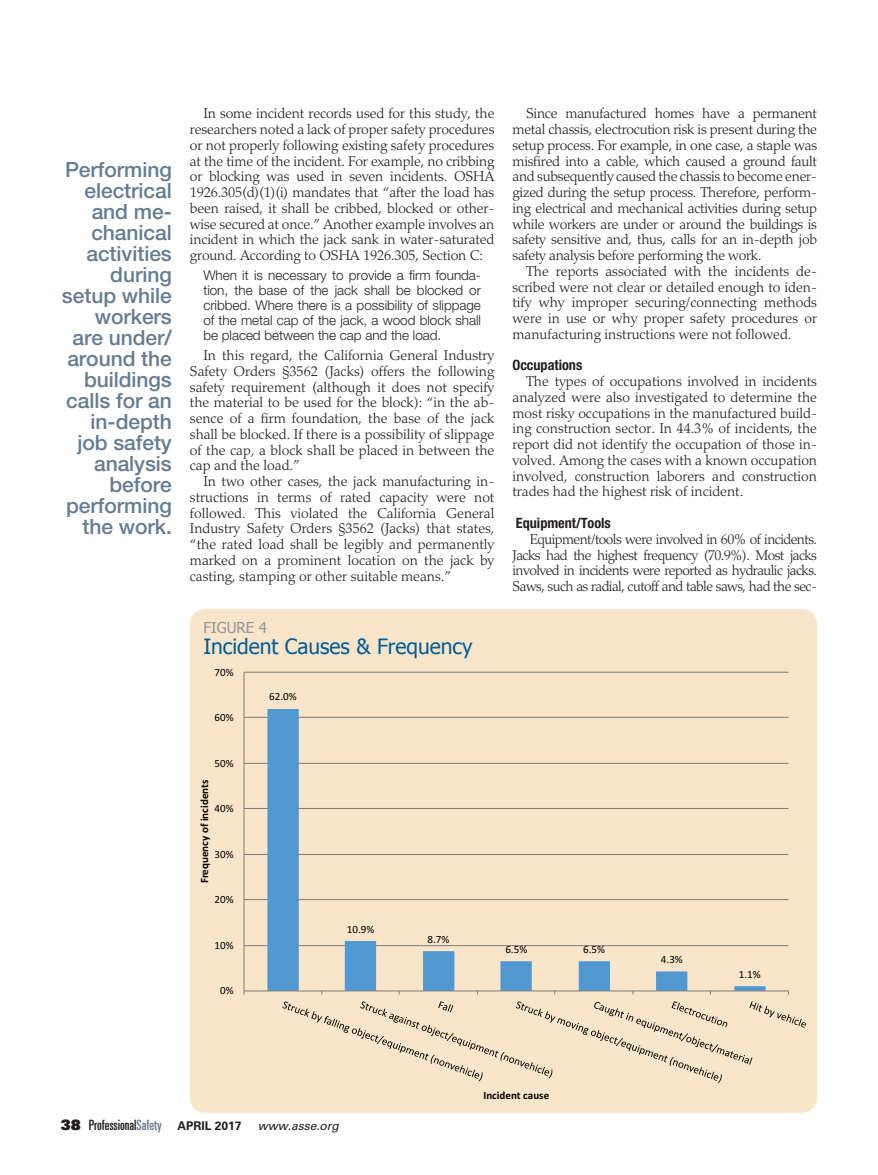
<style>
.page{position:relative;width:878px;height:1175px;background:#fff}
.page>*{position:absolute;margin:0;border:0;box-sizing:border-box;transform-origin:0 0}
.t1{font:500 21px/21px "Helvetica Neue LT Std";letter-spacing:-.005em;color:#657c91;text-align:right}
.t2{font:21px "Tahoma";color:#005c99}
.t3{font:15px "Tahoma";color:#939498}
.t4{font:300 14.25px/15.8px "Palatino LT Std";color:#231f20;text-align:justify}
.t5{font:ultra-condensed 14.25px "Univers LT Std";color:#231f20}
.t6{font:700 condensed 14.25px "Helvetica Neue LT Std";color:#231f20}
.t7{font:300 13.5px/15px "Helvetica Neue LT Std";color:#231f20;text-align:justify}
.t8{font:11.1px "Calibri";color:#000}
.t9{font:700 11.1px "Calibri";color:#000}
.s1{font-family:"Univers LT Std X Black";font-stretch:normal}
.s2{color:#657c91}
.s3{font-weight:700;font-stretch:normal;font-size:12px}
.s4{font-style:italic;font-stretch:normal;font-size:12px}
</style>
<div class="page">
<div style="left:190px;top:609px;width:627px;height:503px;background:#f9e6ca;border-radius:15px"></div>
<hr style="left:244px;top:945px;width:544px;height:1px;background:#7a7a7a">
<hr style="left:244px;top:899px;width:544px;height:1px;background:#7a7a7a">
<hr style="left:244px;top:854px;width:544px;height:1px;background:#7a7a7a">
<hr style="left:244px;top:808px;width:544px;height:1px;background:#7a7a7a">
<hr style="left:244px;top:763px;width:544px;height:1px;background:#7a7a7a">
<hr style="left:244px;top:717px;width:544px;height:1px;background:#7a7a7a">
<hr style="left:244px;top:671px;width:544px;height:1px;background:#7a7a7a">
<svg style="left:267px;top:709px;width:498px;height:281px"></svg>
<hr style="left:243px;top:672px;width:1px;height:319px;background:#7a7a7a">
<hr style="left:244px;top:990px;width:544px;height:1px;background:#7a7a7a">
<svg style="left:282px;top:1001px;width:523px;height:82px"></svg>
<h1 class="t1" style="left:62px;top:159px;width:111px">Performing electrical and me&shy;chanical activities during setup while workers are under/ around the buildings calls for an in-depth job safety analysis before performing the work.</h1>
<p class="t4" style="left:190px;top:106px;width:306px;text-indent:13px">In some incident records used for this study, the researchers noted a lack of proper safety procedures or not properly following existing safety procedures at the time of the incident. For example, no cribbing or blocking was used in seven incidents. OSHA 1926.305(d)(1)(i) mandates that “after the load has been raised, it shall be cribbed, blocked or other&shy;wise secured at once.” Another example involves an incident in which the jack sank in water-saturated ground. According to OSHA 1926.305, Section C:</p>
<p class="t7" style="left:203px;top:267px;width:279px">When it is necessary to provide a firm founda&shy;tion, the base of the jack shall be blocked or cribbed. Where there is a possibility of slippage of the metal cap of the jack, a wood block shall be placed between the cap and the load.</p>
<p class="t4" style="left:190px;top:347px;width:306px;text-indent:13px">In this regard, the California General Industry Safety Orders §3562 (Jacks) offers the following safety requirement (although it does not specify the material to be used for the block): “in the ab&shy;sence of a firm foundation, the base of the jack shall be blocked. If there is a possibility of slippage of the cap, a block shall be placed in between the cap and the load.”</p>
<p class="t4" style="left:190px;top:473px;width:306px;text-indent:13px">In two other cases, the jack manufacturing in&shy;structions in terms of rated capacity were not followed. This violated the California General Industry Safety Orders §3562 (Jacks) that states, “the rated load shall be legibly and permanently marked on a prominent location on the jack by casting, stamping or other suitable means.”</p>
<p class="t3" style="left:203px;top:617px;width:65px">Figure 4</p>
<h1 class="t2" style="left:203px;top:632px;width:271px">Incident Causes &amp; Frequency</h1>
<p class="t8" style="left:269px;top:689px;width:29px">62.0%</p>
<p class="t8" style="left:215px;top:664px;width:21px">70%</p>
<p class="t8" style="left:215px;top:709px;width:21px">60%</p>
<p class="t4" style="left:512px;top:106px;width:306px;text-indent:13px">Since manufactured homes have a permanent metal chassis, electrocution risk is present during the setup process. For example, in one case, a staple was misfired into a cable, which caused a ground fault and subsequently caused the chassis to become ener&shy;gized during the setup process. Therefore, perform&shy;ing electrical and mechanical activities during setup while workers are under or around the buildings is safety sensitive and, thus, calls for an in-depth job safety analysis before performing the work.</p>
<p class="t4" style="left:512px;top:263px;width:306px;text-indent:13px">The reports associated with the incidents de&shy;scribed were not clear or detailed enough to iden&shy;tify why improper securing/connecting methods were in use or why proper safety procedures or manufacturing instructions were not followed.</p>
<p class="t6" style="left:512px;top:357px;width:71px">Occupations</p>
<p class="t4" style="left:512px;top:374px;width:306px;text-indent:13px">The types of occupations involved in incidents analyzed were also investigated to determine the most risky occupations in the manufactured build&shy;ing construction sector. In 44.3% of incidents, the report did not identify the occupation of those in&shy;volved. Among the cases with a known occupation involved, construction laborers and construction trades had the highest risk of incident.</p>
<p class="t6" style="left:516px;top:514px;width:96px">Equipment/Tools</p>
<p class="t4" style="left:512px;top:531px;width:306px;text-indent:17px">Equipment/tools were involved in 60% of incidents.<br>Jacks had the highest frequency (70.9%). Most jacks involved in incidents were reported as hydraulic jacks.<br>Saws, such as radial, cutoff and table saws, had the sec-</p>
<p class="t8" style="left:215px;top:755px;width:21px">50%</p>
<p class="t9" style="left:196px;top:883px;width:105px;rotate:-90deg">Frequency of incidents</p>
<p class="t8" style="left:215px;top:800px;width:21px">40%</p>
<p class="t8" style="left:215px;top:846px;width:21px">30%</p>
<p class="t8" style="left:215px;top:891px;width:21px">20%</p>
<p class="t8" style="left:215px;top:937px;width:21px">10%</p>
<p class="t8" style="left:220px;top:983px;width:15px">0%</p>
<p class="t8" style="left:347px;top:921px;width:29px">10.9%</p>
<p class="t8" style="left:427px;top:931px;width:23px">8.7%</p>
<p class="t8" style="left:505px;top:941px;width:23px">6.5%</p>
<p class="t8" style="left:583px;top:941px;width:23px">6.5%</p>
<p class="t8" style="left:661px;top:951px;width:23px">4.3%</p>
<p class="t8" style="left:738px;top:966px;width:23px">1.1%</p>
<p class="t9" style="left:483px;top:1087px;width:67px">Incident cause</p>
<p class="t5" style="left:61px;top:1116px;width:280px"><span class="s1">38</span> Professional<span class="s2">Safety</span> <span class="s3">april 2017</span> <span class="s4">www.asse.org</span></p>
</div>
